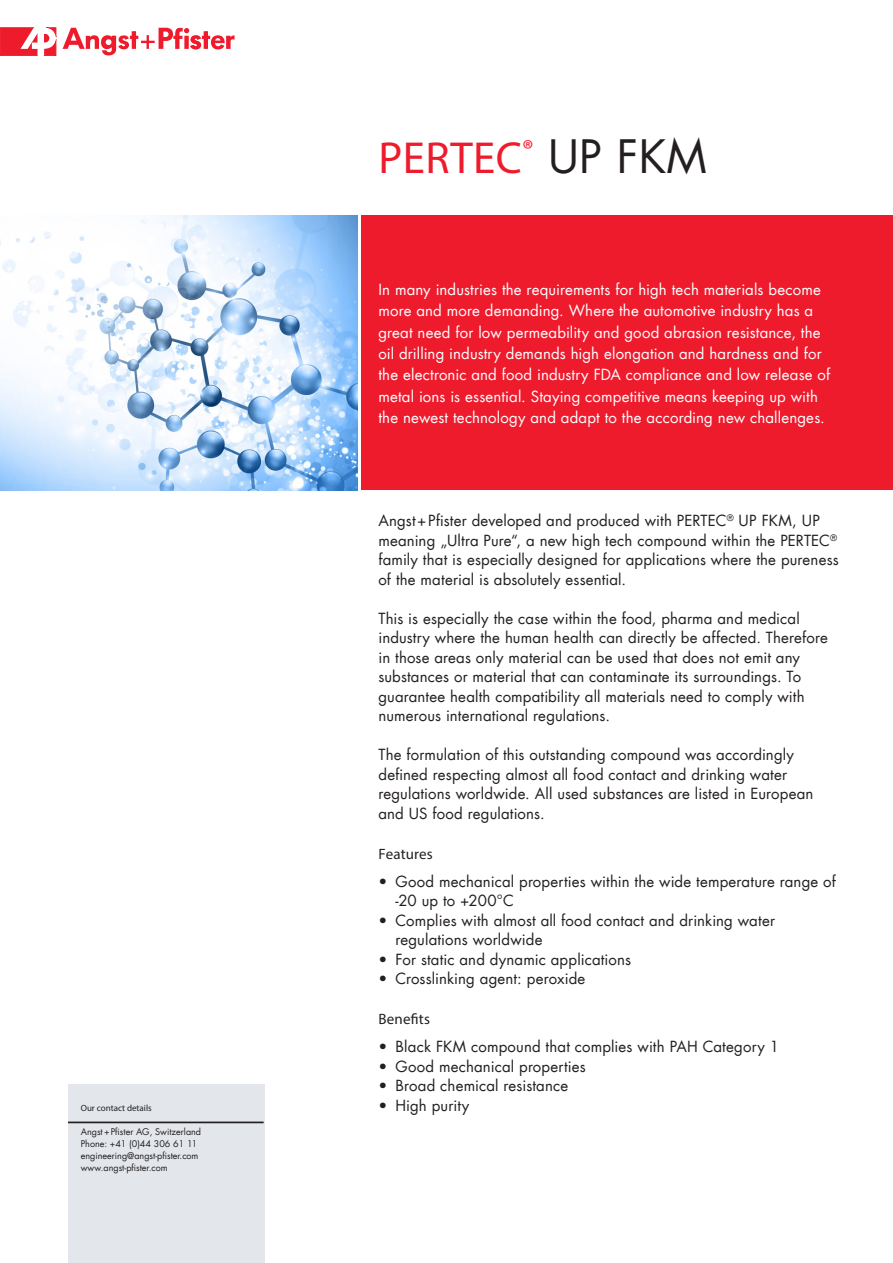
<style>
.page{position:relative;width:893px;height:1263px;background:#fff}
.page>*{position:absolute;margin:0;border:0;box-sizing:border-box;transform-origin:0 0}
.Futura_Com_Book{font:45px "Myriad Pro";letter-spacing:.01em;color:#ee1b2d}
.t1{font:15px/19.5px "Futura Com";letter-spacing:.01em;color:#231f20}
.t2{font:15px/21.3px "Futura Com";letter-spacing:.01em;color:#fff}
.Zwischentitel_ASSIWE{font:15px "Myriad Pro";letter-spacing:.01em;color:#231f20}
._01_Ansprechpartner{font:9px "Futura Com";color:#231f20}
._01_Ansprechpartner-2{font:9px "Myriad Pro";color:#231f20}
.s1{font-family:"Futura Com";color:#231f20}
</style>
<div class="page">
<img style="left:0;top:216px;width:357px;height:274px">
<div style="left:361px;top:216px;width:532px;height:274px;background:#ee1b2d"></div>
<div style="left:68px;top:1084px;width:196px;height:179px;background:#e3e7eb"></div>
<hr style="left:68px;top:1121px;width:196px;height:2px;background:#231f20">
<svg style="left:63px;top:28px;width:172px;height:28px"></svg>
<svg style="left:0;top:28px;width:56px;height:28px"></svg>
<p class="_01_Ansprechpartner-2" style="left:81px;top:1102px;width:72px">Our contact details</p>
<p class="_01_Ansprechpartner" style="left:81px;top:1125px;width:122px">Angst+Pfister AG, Switzerland</p>
<p class="_01_Ansprechpartner" style="left:81px;top:1137px;width:118px">Phone: +41 (0)44 306 61 11</p>
<p class="_01_Ansprechpartner" style="left:81px;top:1149px;width:119px">engineering@angst-pfister.com</p>
<p class="_01_Ansprechpartner" style="left:81px;top:1161px;width:88px">www.angst-pfister.com</p>
<p class="Futura_Com_Book" style="left:378px;top:130px;width:330px">PERTEC<sup>®</sup> <span class="s1">UP FKM</span></p>
<p class="t2" style="left:378px;top:279px;width:453px">In many industries the requirements for high tech materials become more and more demanding. Where the automotive industry has a great need for low permeability and good abrasion resistance, the oil drilling industry demands high elongation and hardness and for the electronic and food industry FDA compliance and low release of metal ions is essential. Staying competitive means keeping up with the newest technology and adapt to the according new challenges.</p>
<p class="t1" style="left:378px;top:511px;width:462px">Angst+Pfister developed and produced with PERTEC<sup>®</sup> UP FKM, UP meaning „Ultra Pure“, a new high tech compound within the PERTEC<sup>® </sup>family that is especially designed for applications where the pureness of the material is absolutely essential.</p>
<p class="t1" style="left:378px;top:608px;width:423px">This is especially the case within the food, pharma and medical</p>
<p class="t1" style="left:378px;top:628px;width:451px">industry where the human health can directly be affected. Therefore in those areas only material can be used that does not emit any</p>
<p class="t1" style="left:378px;top:667px;width:428px">substances or material that can contaminate its surroundings. To guarantee health compatibility all materials need to comply with numerous international regulations.</p>
<p class="t1" style="left:378px;top:745px;width:417px">The formulation of this outstanding compound was accordingly</p>
<p class="t1" style="left:378px;top:764px;width:410px">defined respecting almost all food contact and drinking water</p>
<p class="t1" style="left:378px;top:784px;width:436px">regulations worldwide. All used substances are listed in European and US food regulations.</p>
<p class="Zwischentitel_ASSIWE" style="left:378px;top:844px;width:56px">Features</p>
<p class="t1" style="left:395px;top:871px;width:442px;text-indent:-17px">• Good mechanical properties within the wide temperature range of -20 up to +200°C</p>
<p class="t1" style="left:395px;top:910px;width:381px;text-indent:-17px">• Complies with almost all food contact and drinking water regulations worldwide</p>
<p class="t1" style="left:378px;top:949px;width:254px">• For static and dynamic applications</p>
<p class="t1" style="left:378px;top:969px;width:208px">• Crosslinking agent: peroxide</p>
<p class="Zwischentitel_ASSIWE" style="left:378px;top:1010px;width:53px">Benefits</p>
<p class="t1" style="left:378px;top:1037px;width:402px">• Black FKM compound that complies with PAH Category 1</p>
<p class="t1" style="left:378px;top:1056px;width:209px">• Good mechanical properties</p>
<p class="t1" style="left:378px;top:1076px;width:191px">• Broad chemical resistance</p>
<p class="t1" style="left:378px;top:1095px;width:92px">• High purity</p>
</div>
